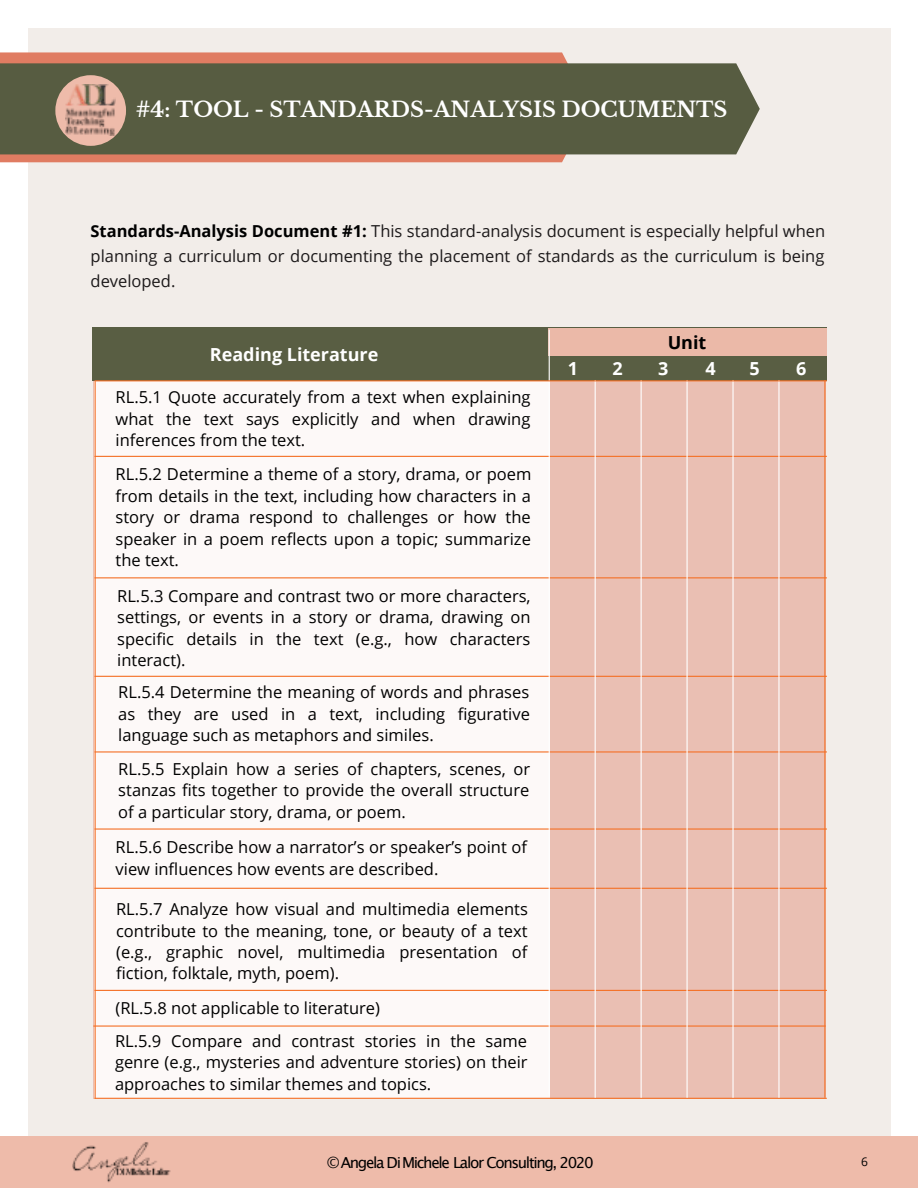
<style>
.page{position:relative;width:918px;height:1188px;background:#fff}
.page>*{position:absolute;margin:0;border:0;box-sizing:border-box;transform-origin:0 0}
.t1{font:700 21px "Libre Baskerville";color:#fff}
.t2{font:700 18px "Open Sans";color:#fff}
.t3{font:700 18px "Open Sans";color:#000}
.t4{font:16.5px/21.5px "Open Sans";color:#000;text-align:justify}
.t5{font:16.5px/24.8px "Open Sans";color:#1c191a;text-align:justify}
.t6{font:15.15px "Lucida Grande";letter-spacing:-.09em;color:#000}
.t7{font:12px "Open Sans";color:#000}
.s1{font-weight:700;color:#000}
</style>
<div class="page">
<div style="left:28px;top:28px;width:863px;height:1132px;background:#f2ede9"></div>
<svg style="left:0;top:52px;width:591px;height:110px;background:#de826a"></svg>
<img style="left:92px;top:328px;width:735px;height:770px">
<div style="left:96px;top:381px;width:453px;height:717px;background:#fdf9f8"></div>
<div style="left:549px;top:329px;width:277px;height:27px;background:#ebb9a8"></div>
<hr style="left:95px;top:456px;width:732px;height:1px;background:#f47026">
<hr style="left:95px;top:577px;width:732px;height:1px;background:#f47026">
<hr style="left:95px;top:676px;width:732px;height:1px;background:#f47026">
<hr style="left:95px;top:751px;width:732px;height:2px;background:#f47026">
<hr style="left:95px;top:828px;width:732px;height:2px;background:#f47026">
<hr style="left:95px;top:888px;width:732px;height:1px;background:#f47026">
<hr style="left:95px;top:990px;width:732px;height:1px;background:#f47026">
<hr style="left:93px;top:1025px;width:733px;height:2px;background:#f47026">
<hr style="left:94px;top:1098px;width:733px;height:1px;background:#f47026">
<hr style="left:595px;top:380px;width:1px;height:718px;background:#fff">
<hr style="left:641px;top:380px;width:1px;height:718px;background:#fff">
<hr style="left:687px;top:380px;width:1px;height:718px;background:#fff">
<hr style="left:732px;top:380px;width:2px;height:718px;background:#fff">
<hr style="left:778px;top:380px;width:2px;height:718px;background:#fff">
<hr style="left:549px;top:330px;width:1px;height:766px;background:#fff">
<hr style="left:824px;top:380px;width:1px;height:718px;background:#f47026">
<hr style="left:95px;top:380px;width:732px;height:1px;background:#f47026">
<hr style="left:95px;top:381px;width:1px;height:718px;background:#f47026">
<div style="left:0;top:1136px;width:918px;height:52px;background:#eba"></div>
<img style="left:72px;top:1142px;width:99px;height:41px">
<div style="left:0;top:63px;width:760px;height:91px;background:#575c41"></div>
<div style="left:55px;top:75px;width:71px;height:71px;background:#eba;border-radius:50%"></div>
<img style="left:65px;top:85px;width:51px;height:51px">
<p class="t1" style="left:136px;top:97px;width:593px">#4: TOOL - STANDARDS-ANALYSIS DOCUMENTS</p>
<p class="t5" style="left:91px;top:221px;width:736px"><span class="s1">Standards-Analysis Document #1:</span> This standard-analysis document is especially helpful when planning a curriculum or documenting the placement of standards as the curriculum is being developed.</p>
<p class="t2" style="left:210px;top:347px;width:170px">Reading Literature</p>
<p class="t4" style="left:116px;top:388px;width:416px">RL.5.1 Quote accurately from a text when explaining what the text says explicitly and when drawing inferences from the text.</p>
<p class="t4" style="left:116px;top:465px;width:417px">RL.5.2 Determine a theme of a story, drama, or poem from details in the text, including how characters in a story or drama respond to challenges or how the speaker in a poem reflects upon a topic; summarize the text.</p>
<p class="t4" style="left:117px;top:587px;width:415px">RL.5.3 Compare and contrast two or more characters, settings, or events in a story or drama, drawing on specific details in the text (e.g., how characters interact).</p>
<p class="t4" style="left:118px;top:683px;width:413px">RL.5.4 Determine the meaning of words and phrases as they are used in a text, including figurative language such as metaphors and similes.</p>
<p class="t4" style="left:118px;top:760px;width:414px">RL.5.5 Explain how a series of chapters, scenes, or stanzas fits together to provide the overall structure of a particular story, drama, or poem.</p>
<p class="t4" style="left:116px;top:838px;width:413px">RL.5.6 Describe how a narrator’s or speaker’s point of view influences how events are described.</p>
<p class="t4" style="left:116px;top:900px;width:413px">RL.5.7 Analyze how visual and multimedia elements contribute to the meaning, tone, or beauty of a text (e.g., graphic novel, multimedia presentation of fiction, folktale, myth, poem).</p>
<p class="t4" style="left:116px;top:999px;width:266px">(RL.5.8 not applicable to literature)</p>
<p class="t4" style="left:115px;top:1032px;width:414px">RL.5.9 Compare and contrast stories in the same genre (e.g., mysteries and adventure stories) on their approaches to similar themes and topics.</p>
<p class="t3" style="left:668px;top:335px;width:40px">Unit</p>
<p class="t2" style="left:568px;top:361px;width:12px">1</p>
<p class="t2" style="left:612px;top:361px;width:12px">2</p>
<p class="t2" style="left:658px;top:361px;width:12px">3</p>
<p class="t2" style="left:706px;top:361px;width:12px">4</p>
<p class="t2" style="left:749px;top:361px;width:12px">5</p>
<p class="t2" style="left:796px;top:361px;width:12px">6</p>
<p class="t6" style="left:327px;top:1156px;width:268px">©Angela Di Michele Lalor Consulting, 2020</p>
<p class="t7" style="left:861px;top:1157px;width:8px">6</p>
</div>
